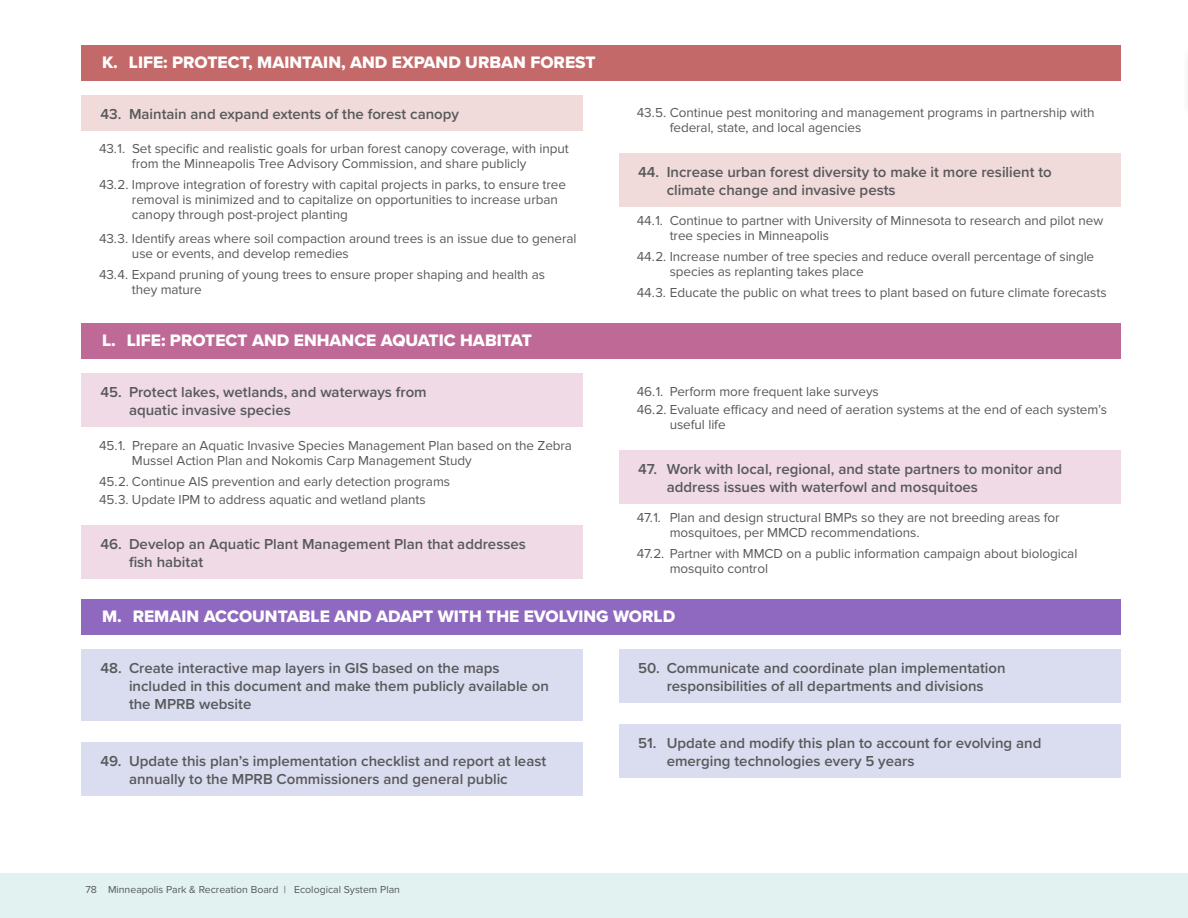
<style>
.page{position:relative;width:1188px;height:918px;background:#fff}
.page>*{position:absolute;margin:0;border:0;box-sizing:border-box;transform-origin:0 0}
.t1{font:17.25px "Proxima Nova Extrabld";color:#fff}
.t2{font:600 15px/18px "Proxima Nova";color:#58595b}
.t3{font:13.5px/15px "Proxima Nova";letter-spacing:-.005em;color:#58595b}
.t4{font:10.5px "Proxima Nova";color:#58595b}
</style>
<div class="page">
<div style="left:0;top:873px;width:1188px;height:45px;background:#e1f2f0"></div>
<div style="left:81px;top:649px;width:502px;height:72px;background:#dadcef"></div>
<div style="left:1182px;top:41px;width:6px;height:81px;background:#fbfbfb"></div>
<div style="left:619px;top:724px;width:501px;height:54px;background:#dadcef"></div>
<div style="left:619px;top:649px;width:501px;height:54px;background:#dadcef"></div>
<div style="left:81px;top:742px;width:502px;height:54px;background:#dadcef"></div>
<div style="left:619px;top:450px;width:501px;height:54px;background:#efdae5"></div>
<div style="left:81px;top:525px;width:502px;height:54px;background:#efdae5"></div>
<div style="left:81px;top:373px;width:502px;height:54px;background:#efdae5"></div>
<div style="left:619px;top:153px;width:501px;height:54px;background:#f0dada"></div>
<div style="left:81px;top:95px;width:502px;height:36px;background:#f0dada"></div>
<div style="left:81px;top:45px;width:1039px;height:35px;background:#c46969"></div>
<div style="left:81px;top:323px;width:1039px;height:35px;background:#bf6996"></div>
<div style="left:81px;top:599px;width:1039px;height:35px;background:#8e69bf"></div>
<p class="t1" style="left:102px;top:49px;width:495px">K. LIFE: PROTECT, MAINTAIN, AND EXPAND URBAN FOREST</p>
<p class="t2" style="left:100px;top:104px;width:360px">43. Maintain and expand extents of the forest canopy</p>
<p class="t3" style="left:132px;top:141px;width:438px;text-indent:-33px">43. 1. Set specifc and realistic goals for urban forest canopy coverage, with input from the Minneapolis Tree Advisory Commission, and share publicly</p>
<p class="t3" style="left:132px;top:177px;width:436px;text-indent:-33px">43. 2. Improve integration of forestry with capital projects in parks, to ensure tree removal is minimized and to capitalize on opportunities to increase urban canopy through post-project planting</p>
<p class="t3" style="left:132px;top:231px;width:446px;text-indent:-33px">43. 3. Identify areas where soil compaction around trees is an issue due to general use or events, and develop remedies</p>
<p class="t3" style="left:132px;top:267px;width:415px;text-indent:-33px">43. 4. Expand pruning of young trees to ensure proper shaping and health as they mature</p>
<p class="t1" style="left:102px;top:327px;width:431px">L. LIFE: PROTECT AND ENHANCE AQUATIC HABITAT</p>
<p class="t2" style="left:129px;top:382px;width:299px;text-indent:-28px">45. Protect lakes, wetlands, and waterways from aquatic invasive species</p>
<p class="t3" style="left:132px;top:438px;width:442px;text-indent:-33px">45. 1. Prepare an Aquatic Invasive Species Management Plan based on the Zebra<br>Mussel Action Plan and Nokomis Carp Management Study</p>
<p class="t3" style="left:99px;top:474px;width:353px">45. 2. Continue AIS prevention and early detection programs</p>
<p class="t3" style="left:99px;top:492px;width:328px">45. 3. Update IPM to address aquatic and wetland plants</p>
<p class="t2" style="left:129px;top:535px;width:398px;text-indent:-28px">46. Develop an Aquatic Plant Management Plan that addresses fsh habitat</p>
<p class="t3" style="left:670px;top:105px;width:426px;text-indent:-33px">43. 5. Continue pest monitoring and management programs in partnership with federal, state, and local agencies</p>
<p class="t2" style="left:667px;top:163px;width:386px;text-indent:-28px">44. Increase urban forest diversity to make it more resilient to climate change and invasive pests</p>
<p class="t3" style="left:670px;top:213px;width:435px;text-indent:-33px">44. 1. Continue to partner with University of Minnesota to research and pilot new tree species in Minneapolis</p>
<p class="t3" style="left:670px;top:249px;width:426px;text-indent:-33px">44. 2. Increase number of tree species and reduce overall percentage of single species as replanting takes place</p>
<p class="t3" style="left:637px;top:285px;width:471px">44. 3. Educate the public on what trees to plant based on future climate forecasts</p>
<p class="t3" style="left:637px;top:384px;width:244px">46. 1. Perform more frequent lake surveys</p>
<p class="t3" style="left:670px;top:402px;width:439px;text-indent:-33px">46. 2. Evaluate efcacy and need of aeration systems at the end of each system’s useful life</p>
<p class="t2" style="left:667px;top:460px;width:397px;text-indent:-28px">47. Work with local, regional, and state partners to monitor and address issues with waterfowl and mosquitoes</p>
<p class="t3" style="left:670px;top:510px;width:391px;text-indent:-33px">47. 1. Plan and design structural BMPs so they are not breeding areas for mosquitoes, per MMCD recommendations.</p>
<p class="t3" style="left:670px;top:546px;width:409px;text-indent:-33px">47. 2. Partner with MMCD on a public information campaign about biological mosquito control</p>
<p class="t1" style="left:102px;top:603px;width:575px">M. REMAIN ACCOUNTABLE AND ADAPT WITH THE EVOLVING WORLD</p>
<p class="t2" style="left:129px;top:658px;width:421px;text-indent:-28px">48. Create interactive map layers in GIS based on the maps included in this document and make them publicly available on the MPRB website</p>
<p class="t2" style="left:129px;top:751px;width:419px;text-indent:-28px">49. Update this plan’s implementation checklist and report at least annually to the MPRB Commissioners and general public</p>
<p class="t4" style="left:86px;top:884px;width:13px">78</p>
<p class="t4" style="left:108px;top:884px;width:294px">Minneapolis Park &amp; Recreation Board | Ecological System Plan</p>
<p class="t2" style="left:638px;top:658px;width:369px;text-align:center">50. Communicate and coordinate plan implementation responsibilities of all departments and divisions</p>
<p class="t2" style="left:667px;top:733px;width:376px;text-indent:-28px">51. Update and modify this plan to account for evolving and emerging technologies every 5 years</p>
</div>
